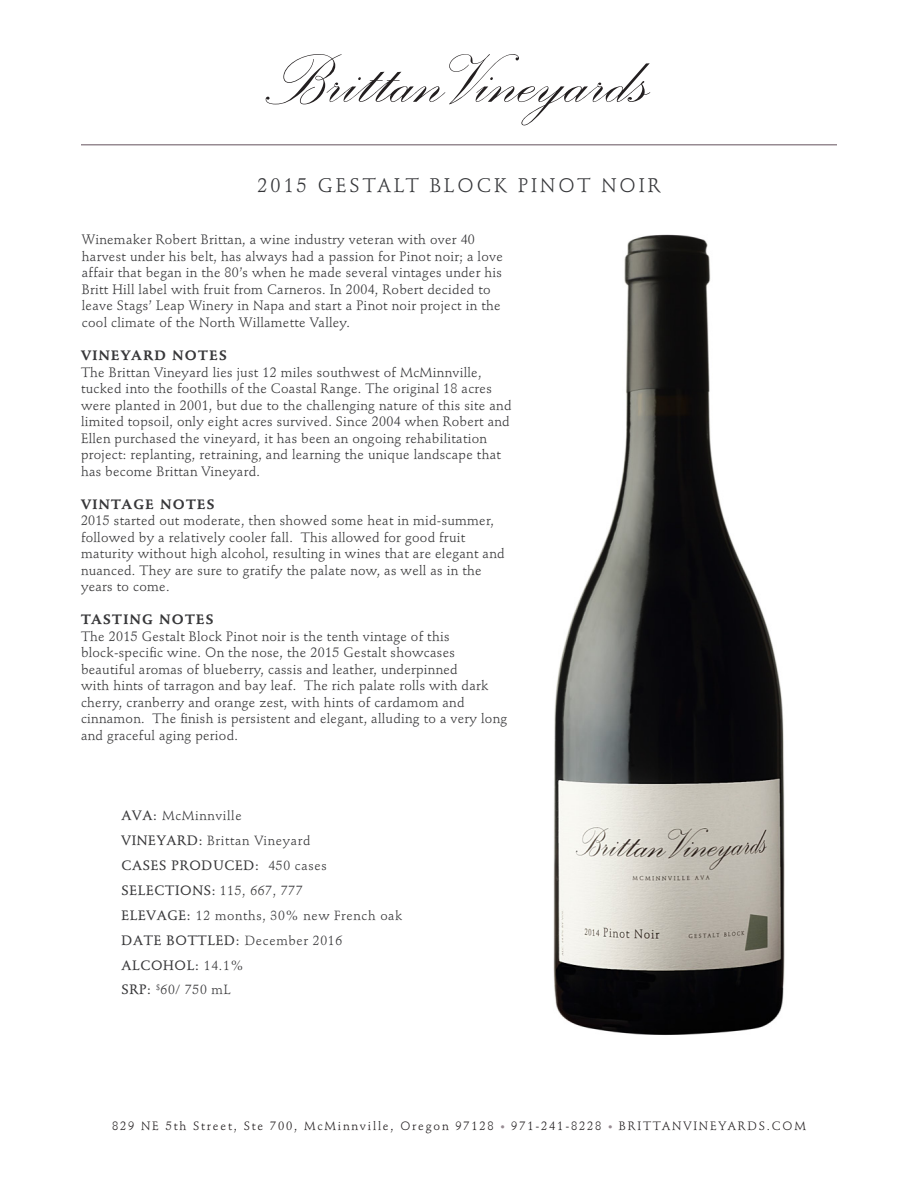
<style>
.page{position:relative;width:918px;height:1188px;background:#fff}
.page>*{position:absolute;margin:0;border:0;box-sizing:border-box;transform-origin:0 0}
.t1{font:19.5px "Stempel Schneidler";letter-spacing:.15em;color:#353639}
.t2{font:13.5px/16.5px "Stempel Schneidler";letter-spacing:.02em;color:#373739}
.t3{font:13.5px/16.5px "Stempel Schneidler";letter-spacing:.02em;color:#383839}
.t4{font:500 13.5px "Stempel Schneidler";letter-spacing:.05em;color:#373739}
.t5{font:700 13.5px "Stempel Schneidler";letter-spacing:.1em;color:#373739}
.t6{font:13.2px "Stempel Schneidler";letter-spacing:.05em;color:#373739}
.t7{font:12px "Stempel Schneidler";letter-spacing:.15em;color:#231f20}
.s1{font-weight:500;font-size:13.5px}
.s2{font-weight:400;font-size:13.2px}
.s3{font-size:9px;color:#978b92}
</style>
<div class="page">
<hr style="left:81px;top:144px;width:756px;height:2px;background:#978b92">
<svg style="left:266px;top:54px;width:384px;height:71px"></svg>
<img style="left:553px;top:234px;width:232px;height:801px">
<p class="t1" style="left:258px;top:174px;width:404px">2015 GESTALT BLOCK PINOT NOIR</p>
<p class="t2" style="left:82px;top:232px;width:423px">Winemaker Robert Brittan, a wine industry veteran with over 40 harvest under his belt, has always had a passion for Pinot noir; a love affair that began in the 80’s when he made several vintages under his Britt Hill label with fruit from Carneros. In 2004, Robert decided to leave Stags’ Leap Winery in Napa and start a Pinot noir project in the cool climate of the North Willamette Valley.</p>
<p class="t5" style="left:81px;top:347px;width:147px">VINEYARD NOTES</p>
<p class="t2" style="left:81px;top:364px;width:432px">The Brittan Vineyard lies just 12 miles southwest of McMinnville, tucked into the foothills of the Coastal Range. The original 18 acres were planted in 2001, but due to the challenging nature of this site and limited topsoil, only eight acres survived. Since 2004 when Robert and Ellen purchased the vineyard, it has been an ongoing rehabilitation project: replanting, retraining, and learning the unique landscape that has become Brittan Vineyard.</p>
<p class="t5" style="left:81px;top:496px;width:135px">VINTAGE NOTES</p>
<p class="t3" style="left:81px;top:513px;width:425px">2015 started out moderate, then showed some heat in mid-summer, followed by a relatively cooler fall. This allowed for good fruit maturity without high alcohol, resulting in wines that are elegant and nuanced. They are sure to gratify the palate now, as well as in the years to come.</p>
<p class="t5" style="left:81px;top:611px;width:134px">TASTING NOTES</p>
<p class="t2" style="left:81px;top:628px;width:428px">The 2015 Gestalt Block Pinot noir is the tenth vintage of this block-specific wine. On the nose, the 2015 Gestalt showcases beautiful aromas of blueberry, cassis and leather, underpinned<br>with hints of tarragon and bay leaf. The rich palate rolls with dark cherry, cranberry and orange zest, with hints of cardamom and cinnamon. The finish is persistent and elegant, alluding to a very long and graceful aging period.</p>
<p class="t6" style="left:122px;top:808px;width:122px"><span class="s1">AVA:</span> McMinnville</p>
<p class="t6" style="left:122px;top:833px;width:190px"><span class="s1">VINEYARD:</span> Brittan Vineyard</p>
<p class="t4" style="left:122px;top:857px;width:207px">CASES PRODUCED: <span class="s2">450 cases</span></p>
<p class="t4" style="left:122px;top:882px;width:183px">SELECTIONS: <span class="s2">115, 667, 777</span></p>
<p class="t6" style="left:122px;top:908px;width:282px"><span class="s1">ELEVAGE:</span> 12 months, 30% new French oak</p>
<p class="t4" style="left:122px;top:932px;width:222px">DATE BOTTLED: <span class="s2">December 2016</span></p>
<p class="t4" style="left:122px;top:957px;width:124px">ALCOHOL: <span class="s2">14.1%</span></p>
<p class="t6" style="left:122px;top:982px;width:111px"><span class="s1">SRP:</span> <sup>$</sup>60/ 750 mL</p>
<p class="t7" style="left:112px;top:1119px;width:695px">829 NE 5th Street, Ste 700, McMinnville, Oregon 97128 <span class="s3">•</span> 971-241-8228 <span class="s3">•</span> BRITTANVINEYARDS.COM</p>
</div>
